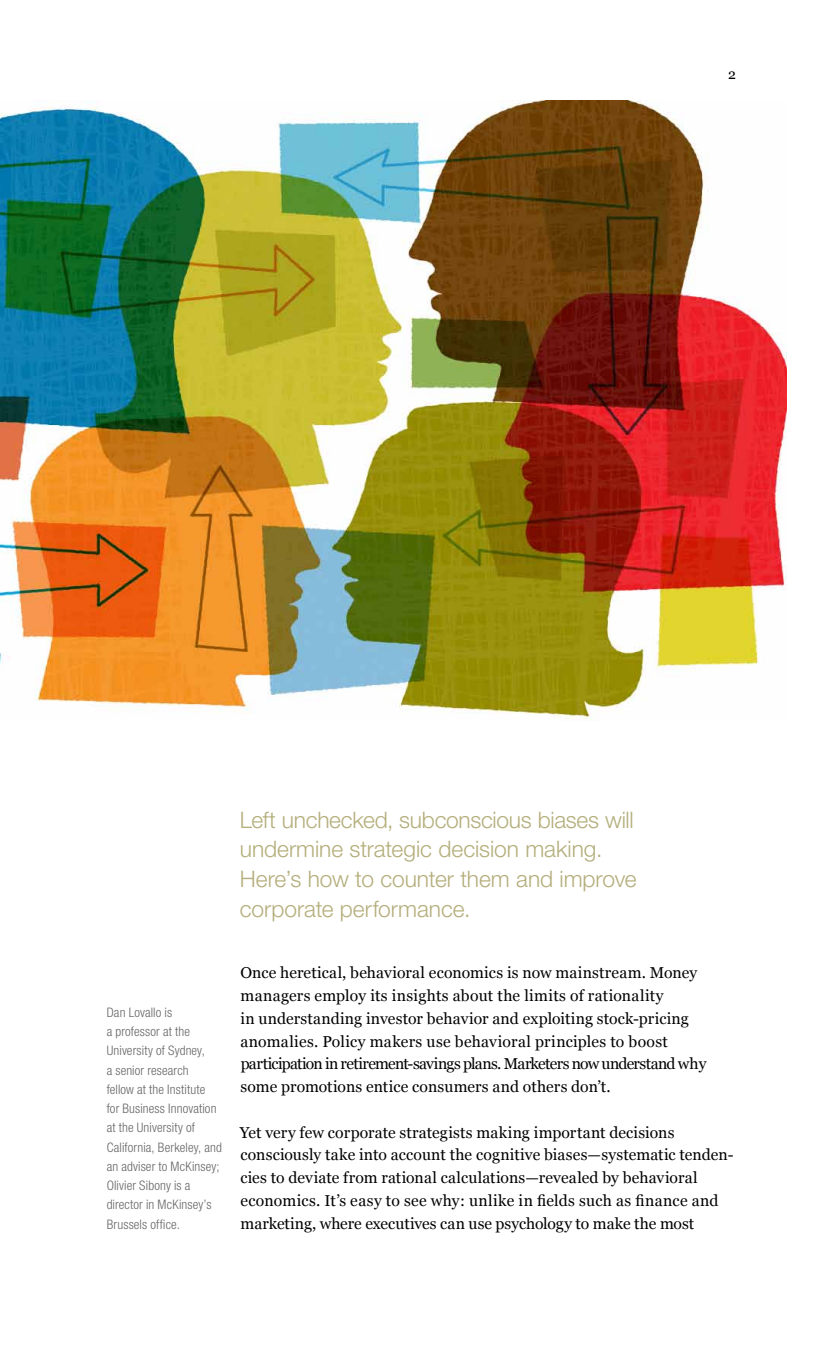
<style>
.page{position:relative;width:819px;height:1355px;background:#fff}
.page>*{position:absolute;margin:0;border:0;box-sizing:border-box;transform-origin:0 0}
.t1{font:300 22.75px/29.8px "Helvetica Neue LT Std";letter-spacing:-.005em;color:#b4ae7b}
.t2{font:15.75px/22.8px "Georgia";letter-spacing:.005em;color:#000}
.t3{font:14px "Georgia";color:#000}
.t4{font:300 condensed 13.12px/19.2px "Helvetica Neue LT Std";letter-spacing:.01em;color:#686667}
</style>
<div class="page">
<img style="left:0;top:101px;width:786px;height:619px">
<p class="t3" style="left:728px;top:66px;width:9px">2</p>
<p class="t4" style="left:107px;top:1002px;width:117px">Dan Lovallo is<br>a professor at the<br>University of Sydney,<br>a senior research<br>fellow at the Institute<br>for Business Innovation at the University of<br>California, Berkeley, and an adviser to McKinsey;<br>Olivier Sibony is a director in McKinsey’s<br>Brussels office.</p>
<h1 class="t1" style="left:240px;top:804px;width:398px">Left unchecked, subconscious biases will undermine strategic decision making.<br>Here’s how to counter them and improve corporate performance.</h1>
<p class="t2" style="left:240px;top:961px;width:468px">Once heretical, behavioral economics is now mainstream. Money managers employ its insights about the limits of rationality<br>in understanding investor behavior and exploiting stock-pricing anomalies. Policy makers use behavioral principles to boost participation in retirement-savings plans. Marketers now understand why some promotions entice consumers and others don’t.</p>
<p class="t2" style="left:240px;top:1120px;width:495px">Yet very few corporate strategists making important decisions consciously take into account the cognitive biases—systematic tenden&shy;cies to deviate from rational calculations—revealed by behavioral economics. It’s easy to see why: unlike in fields such as finance and marketing, where executives can use psychology to make the most</p>
</div>
